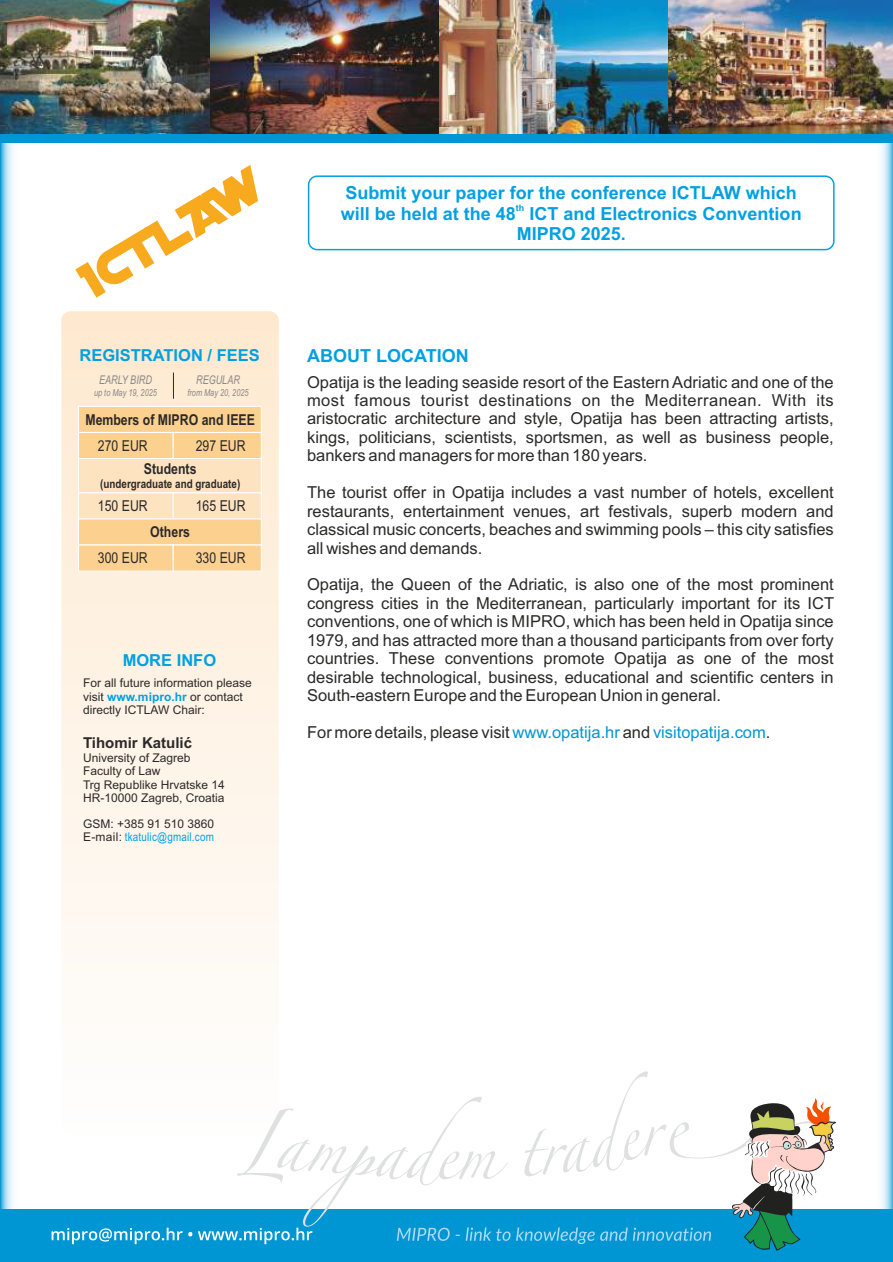
<style>
.page{position:relative;width:893px;height:1262px;background:#fff}
.page>*{position:absolute;margin:0;border:0;box-sizing:border-box;transform-origin:0 0}
.t1{font:700 18px/20.1px "Arial";color:#00a0e3;text-align:center}
.t2{font:16.5px/18.5px "Arial";color:#2b2a29;text-align:justify}
.t3{font:700 16.5px "Arial";color:#00a0e3}
.t4{font:15px "Arial Narrow";color:#2b2a29}
.t5{font:700 15px "Arial Narrow";color:#2b2a29}
.t6{font:700 15px "Arial";color:#2b2a29}
.t7{font:12px/13.4px "Arial";color:#2b2a29}
.t8{font:700 12px "Arial Narrow";color:#2b2a29}
.t9{font:12px "Arial Narrow";letter-spacing:.02em;color:#00a0e3}
.t10{font:italic 12px "Arial Narrow";color:#898989;scale:.92 1}
.t11{font:italic 9.75px "Arial Narrow";color:#898989;scale:.92 1}
.t12{font:700 9px "Arial";color:#00a0e3}
.s1{font-weight:700;color:#00a0e3}
.s2{font-family:"Arial";color:#2b2a29}
.s3{color:#0096d4}
</style>
<div class="page">
<svg style="left:881px;top:143px;width:12px;height:1066px"></svg>
<svg style="left:0;top:143px;width:14px;height:1066px;background:#a8dbf0"></svg>
<div style="left:0;top:1209px;width:893px;height:53px;background:#0096d4"></div>
<svg style="left:52px;top:1227px;width:260px;height:17px"></svg>
<div style="left:61px;top:311px;width:218px;height:823px;background:linear-gradient(to bottom,#fee9cf,#fefefe);border-radius:9px"></div>
<div style="left:308px;top:175px;width:526px;height:75px;border:1px solid #00a0e3;border-radius:9px"></div>
<svg style="left:237px;top:1071px;width:494px;height:155px"></svg>
<svg style="left:731px;top:1098px;width:105px;height:152px"></svg>
<svg style="left:397px;top:1227px;width:314px;height:17px"></svg>
<div style="left:0;top:98px;width:893px;height:45px;background:#0096d4"></div>
<img style="left:0;top:0;width:893px;height:134px">
<svg style="left:75px;top:165px;width:183px;height:133px"></svg>
<svg style="left:77px;top:405px;width:185px;height:167px;background:#fcd9a7"></svg>
<svg style="left:173px;top:372px;width:1px;height:27px"></svg>
<p class="t3" style="left:79px;top:349px;width:182px">REGISTRATION / FEES</p>
<p class="t10" style="left:99px;top:375px;width:59px">EARLY BIRD</p>
<p class="t11" style="left:94px;top:389px;width:70px">up to May 19, 2025</p>
<p class="t10" style="left:196px;top:375px;width:49px">REGULAR</p>
<p class="t11" style="left:187px;top:389px;width:68px">from May 20, 2025</p>
<p class="t5" style="left:85px;top:414px;width:171px">Members of MIPRO and IEEE</p>
<p class="t4" style="left:98px;top:440px;width:51px">270 EUR</p>
<p class="t4" style="left:196px;top:440px;width:51px">297 EUR</p>
<p class="t5" style="left:144px;top:463px;width:54px">Students</p>
<p class="t8" style="left:100px;top:479px;width:141px">(undergraduate and graduate)</p>
<p class="t4" style="left:98px;top:500px;width:51px">150 EUR</p>
<p class="t4" style="left:196px;top:500px;width:51px">165 EUR</p>
<p class="t5" style="left:150px;top:526px;width:41px">Others</p>
<p class="t4" style="left:98px;top:552px;width:51px">300 EUR</p>
<p class="t4" style="left:196px;top:552px;width:51px">330 EUR</p>
<p class="t3" style="left:123px;top:654px;width:95px">MORE INFO</p>
<p class="t7" style="left:83px;top:677px;width:170px">For all future information please visit <span class="s1">www.mipro.hr</span> or contact directly ICTLAW Chair:</p>
<p class="t6" style="left:83px;top:737px;width:110px">Tihomir Katulić</p>
<p class="t7" style="left:83px;top:752px;width:143px">University of Zagreb<br>Faculty of Law<br>Trg Republike Hrvatske 14<br>HR-10000 Zagreb, Croatia</p>
<p class="t7" style="left:83px;top:818px;width:133px">GSM: +385 91 510 3860</p>
<p class="t9" style="left:83px;top:832px;width:132px"><span class="s2">E-mail:</span> tkatulic@gmail.com</p>
<p class="t1" style="left:345px;top:185px;width:453px">Submit your paper for the conference ICTLAW which</p>
<p class="t12" style="left:516px;top:204px;width:10px">th</p>
<p class="t1" style="left:341px;top:205px;width:462px">will be held at the 48 ICT and Electronics Convention<br>MIPRO 2025.</p>
<p class="t1" style="left:307px;top:347px;width:163px">ABOUT LOCATION</p>
<p class="t2" style="left:307px;top:374px;width:528px">Opatija is the leading seaside resort of the Eastern Adriatic and one of the most famous tourist destinations on the Mediterranean. With its aristocratic architecture and style, Opatija has been attracting artists, kings, politicians, scientists, sportsmen, as well as business people, bankers and managers for more than 180 years.</p>
<p class="t2" style="left:307px;top:485px;width:528px">The tourist offer in Opatija includes a vast number of hotels, excellent restaurants, entertainment venues, art festivals, superb modern and classical music concerts, beaches and swimming pools – this city satisfies all wishes and demands.</p>
<p class="t2" style="left:307px;top:577px;width:528px">Opatija, the Queen of the Adriatic, is also one of the most prominent congress cities in the Mediterranean, particularly important for its ICT conventions, one of which is MIPRO, which has been held in Opatija since 1979, and has attracted more than a thousand participants from over forty countries. These conventions promote Opatija as one of the most desirable technological, business, educational and scientific centers in South-eastern Europe and the European Union in general.</p>
<p class="t2" style="left:307px;top:724px;width:465px">For more details, please visit <span class="s3">www.opatija.hr</span> and <span class="s3">visitopatija.com</span>.</p>
</div>
